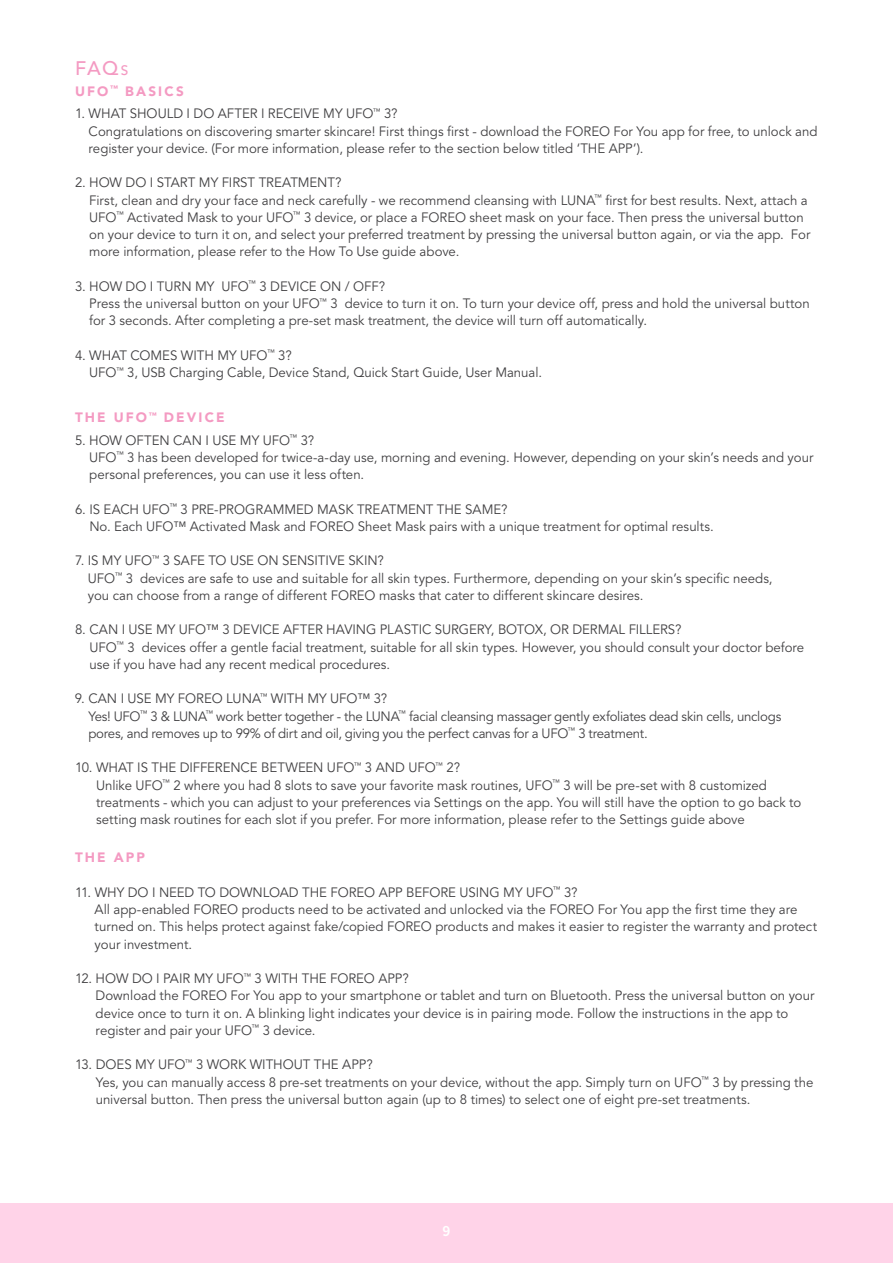
<style>
.page{position:relative;width:893px;height:1263px;background:#fff}
.page>*{position:absolute;margin:0;border:0;box-sizing:border-box;transform-origin:0 0}
.t1{font:500 19.5px "Avenir LT Std";color:#f49ac2}
.t2{font:13.5px/17.2px "Avenir LT Std";color:#414042}
.t3{font:13.5px/17.2px "Avenir LT Std";letter-spacing:-.02em;color:#414042}
.t4{font:900 13.5px "Avenir LT Std";letter-spacing:.155em;color:#f49ac2}
.t5{font:700 13.5px "Noto Sans CJ Ksc";color:#fff}
.s1{font-size:13.65px}
</style>
<div class="page">
<div style="left:0;top:1203px;width:893px;height:60px;background:#ffd3e8"></div>
<h1 class="t1" style="left:75px;top:57px;width:55px">FAQ<span class="s1">s</span></h1>
<p class="t4" style="left:75px;top:83px;width:110px">UFO<sup>™</sup> BASICS</p>
<p class="t2" style="left:89px;top:105px;width:730px;text-indent:-14px">1. WHAT SHOULD I DO AFTER I RECEIVE MY UFO<sup>™</sup> 3?<br>Congratulations on discovering smarter skincare! First things first - download the FOREO For You app for free, to unlock and register your device. (For more information, please refer to the section below titled ‘THE APP’).</p>
<p class="t2" style="left:89px;top:174px;width:723px;text-indent:-14px">2. HOW DO I START MY FIRST TREATMENT?<br>First, clean and dry your face and neck carefully - we recommend cleansing with LUNA<sup>™</sup> first for best results. Next, attach a UFO<sup>™</sup> Activated Mask to your UFO<sup>™</sup> 3 device, or place a FOREO sheet mask on your face. Then press the universal button on your device to turn it on, and select your preferred treatment by pressing the universal button again, or via the app. For more information, please refer to the How To Use guide above.</p>
<p class="t2" style="left:89px;top:278px;width:722px;text-indent:-14px">3. HOW DO I TURN MY UFO<sup>™</sup> 3 DEVICE ON / OFF?<br>Press the universal button on your UFO<sup>™</sup> 3 device to turn it on. To turn your device off, press and hold the universal button for 3 seconds. After completing a pre-set mask treatment, the device will turn off automatically.</p>
<p class="t2" style="left:89px;top:347px;width:454px;text-indent:-14px">4. WHAT COMES WITH MY UFO<sup>™</sup> 3?<br>UFO<sup>™</sup> 3, USB Charging Cable, Device Stand, Quick Start Guide, User Manual.</p>
<p class="t4" style="left:75px;top:409px;width:151px">THE UFO<sup>™</sup> DEVICE</p>
<p class="t2" style="left:89px;top:432px;width:726px;text-indent:-14px">5. HOW OFTEN CAN I USE MY UFO<sup>™</sup> 3?<br>UFO<sup>™</sup> 3 has been developed for twice-a-day use, morning and evening. However, depending on your skin’s needs and your personal preferences, you can use it less often.</p>
<p class="t2" style="left:89px;top:501px;width:626px;text-indent:-14px">6. IS EACH UFO<sup>™</sup> 3 PRE-PROGRAMMED MASK TREATMENT THE SAME?<br>No. Each UFO™ Activated Mask and FOREO Sheet Mask pairs with a unique treatment for optimal results.</p>
<p class="t2" style="left:88px;top:552px;width:686px;text-indent:-13px">7. IS MY UFO<sup>™</sup> 3 SAFE TO USE ON SENSITIVE SKIN?<br>UFO<sup>™</sup> 3 devices are safe to use and suitable for all skin types. Furthermore, depending on your skin’s specific needs, you can choose from a range of different FOREO masks that cater to different skincare desires.</p>
<p class="t2" style="left:89px;top:621px;width:716px;text-indent:-14px">8. CAN I USE MY UFO™ 3 DEVICE AFTER HAVING PLASTIC SURGERY, BOTOX, OR DERMAL FILLERS?<br>UFO<sup>™</sup> 3 devices offer a gentle facial treatment, suitable for all skin types. However, you should consult your doctor before use if you have had any recent medical procedures.</p>
<p class="t3" style="left:88px;top:690px;width:694px;text-indent:-13px">9. CAN I USE MY FOREO LUNA<sup>™</sup> WITH MY UFO™ 3?<br>Yes! UFO<sup>™</sup> 3 &amp; LUNA<sup>™</sup> work better together - the LUNA<sup>™</sup> facial cleansing massager gently exfoliates dead skin cells, unclogs pores, and removes up to 99% of dirt and oil, giving you the perfect canvas for a UFO<sup>™</sup> 3 treatment.</p>
<p class="t2" style="left:96px;top:759px;width:707px;text-indent:-21px">10. WHAT IS THE DIFFERENCE BETWEEN UFO<sup>™</sup> 3 AND UFO<sup>™</sup> 2?<br>Unlike UFO<sup>™</sup> 2 where you had 8 slots to save your favorite mask routines, UFO<sup>™</sup> 3 will be pre-set with 8 customized treatments - which you can adjust to your preferences via Settings on the app. You will still have the option to go back to setting mask routines for each slot if you prefer. For more information, please refer to the Settings guide above</p>
<p class="t4" style="left:75px;top:849px;width:71px">THE APP</p>
<p class="t2" style="left:95px;top:884px;width:724px;text-indent:-20px">11. WHY DO I NEED TO DOWNLOAD THE FOREO APP BEFORE USING MY UFO<sup>™</sup> 3?<br>All app-enabled FOREO products need to be activated and unlocked via the FOREO For You app the first time they are turned on. This helps protect against fake/copied FOREO products and makes it easier to register the warranty and protect your investment.</p>
<p class="t2" style="left:96px;top:970px;width:720px;text-indent:-21px">12. HOW DO I PAIR MY UFO<sup>™</sup> 3 WITH THE FOREO APP?<br>Download the FOREO For You app to your smartphone or tablet and turn on Bluetooth. Press the universal button on your device once to turn it on. A blinking light indicates your device is in pairing mode. Follow the instructions in the app to register and pair your UFO<sup>™</sup> 3 device.</p>
<p class="t2" style="left:96px;top:1056px;width:719px;text-indent:-21px">13. DOES MY UFO<sup>™</sup> 3 WORK WITHOUT THE APP?<br>Yes, you can manually access 8 pre-set treatments on your device, without the app. Simply turn on UFO<sup>™</sup> 3 by pressing the universal button. Then press the universal button again (up to 8 times) to select one of eight pre-set treatments.</p>
<p class="t5" style="left:442px;top:1223px;width:9px">9</p>
</div>
